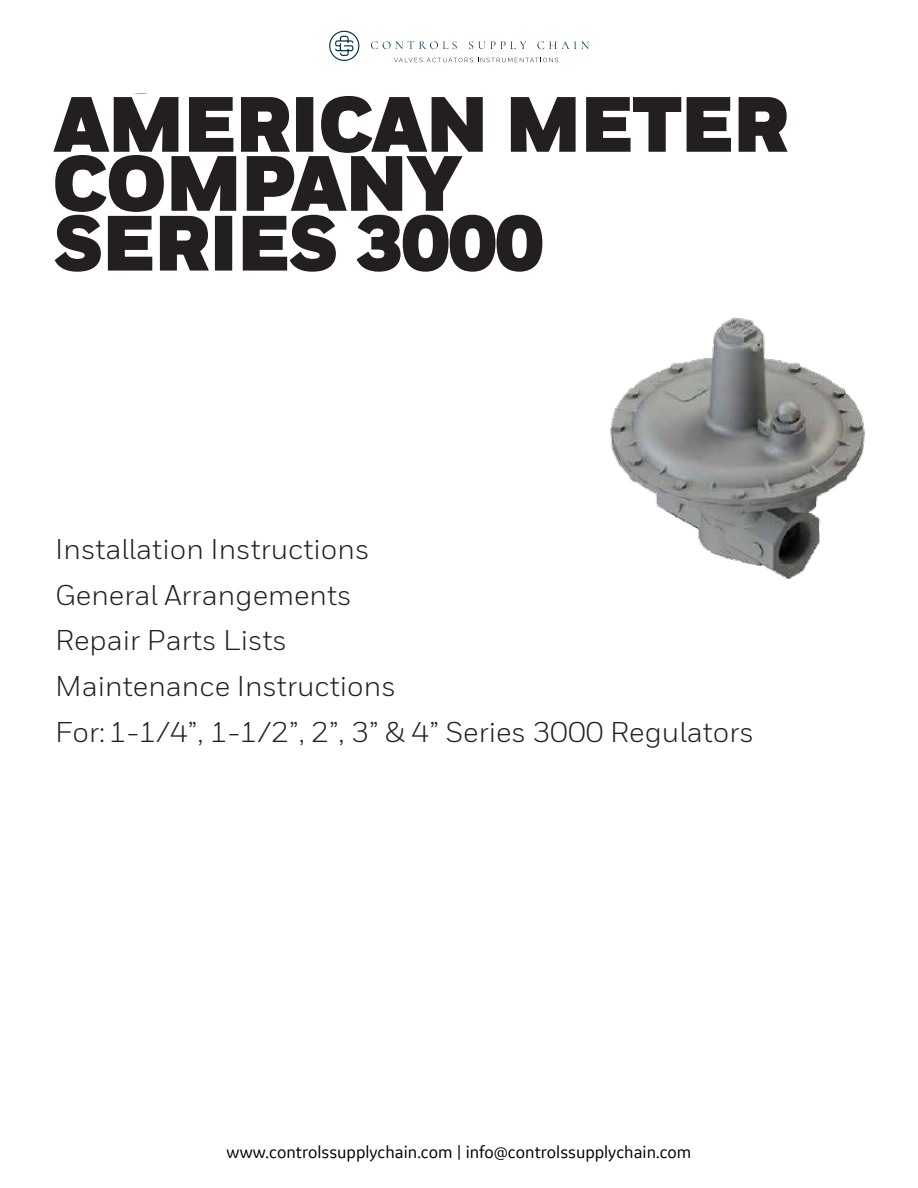
<style>
.page{position:relative;width:918px;height:1188px;background:#fff}
.page>*{position:absolute;margin:0;border:0;box-sizing:border-box;transform-origin:0 0}
.t1{font:900 75px/118.8px "Honeywell Sans Web";color:#231f20}
.t2{font:28.5px/45.8px "Honeywell Sans Web";color:#231f20}
.t3{font:18px "GE Sans";color:#000}
</style>
<div class="page">
<svg style="left:738px;top:97px;width:49px;height:40px"></svg>
<img style="left:610px;top:318px;width:255px;height:261px">
<svg style="left:53px;top:31px;width:678px;height:241px"></svg>
<h1 class="t1" style="left:54px;top:68px;width:736px">AMERICAN METER<br>SERIES 3000</h1>
<h1 class="t1" style="left:53px;top:127px;width:410px">COMPANY</h1>
<p class="t2" style="left:55px;top:526px;width:700px">Installation Instructions<br>General Arrangements<br>Repair Parts Lists<br>Maintenance Instructions<br>For:1-1/4”, 1-1/2”, 2”, 3” &amp; 4” Series 3000 Regulators</p>
<p class="t3" style="left:227px;top:1141px;width:466px">www.controlssupplychain.com | info@controlssupplychain.com</p>
</div>
